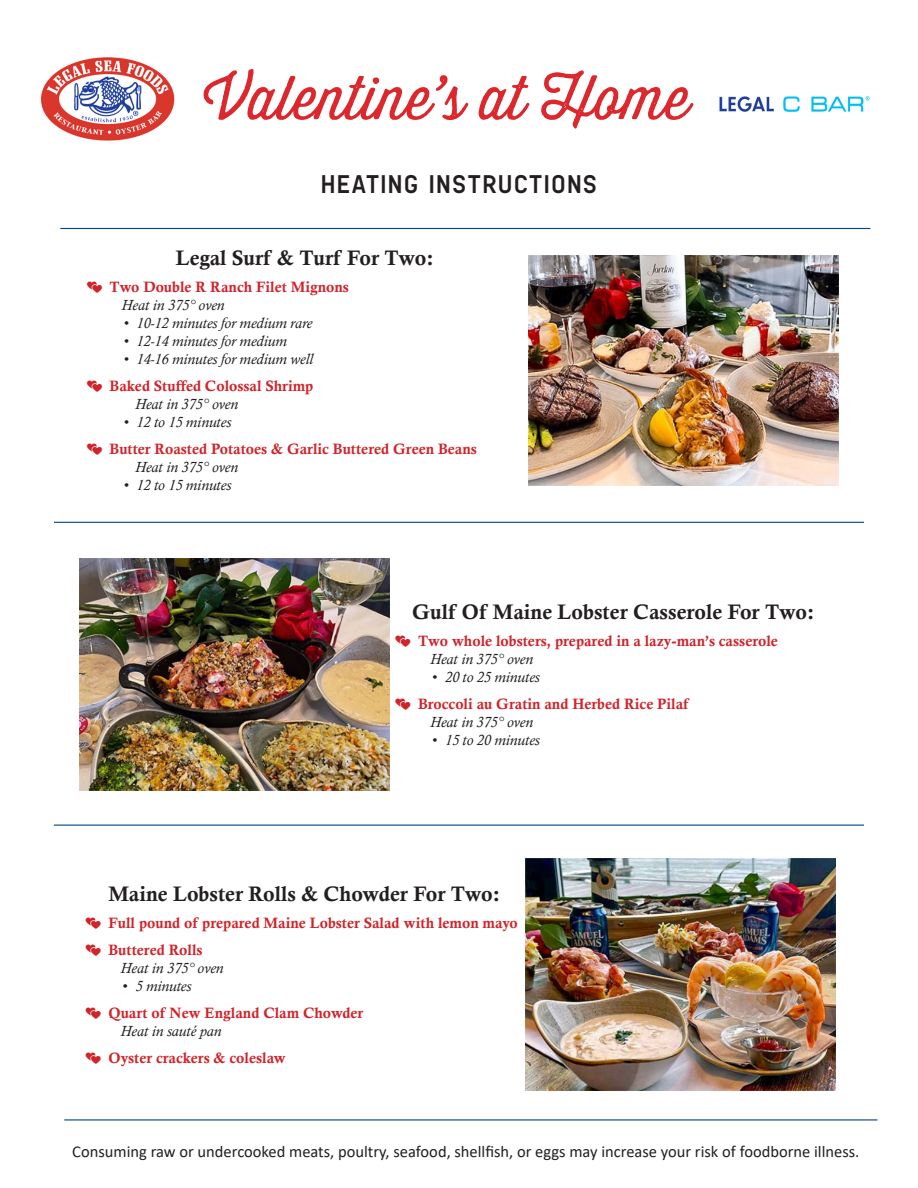
<style>
.page{position:relative;width:918px;height:1188px;background:#fff}
.page>*{position:absolute;margin:0;border:0;box-sizing:border-box;transform-origin:0 0}
.Menu_Item_with_Price{font:60px "Thirsty Rough Lt";color:#dc272d}
.Blue_Category_Header{font:600 25.5px "Chamelton 10";letter-spacing:.02em;color:#231f20}
.Menu_Item_with_Price-2{font:21px "Calis MT Bol";color:#231f20}
.t1{font:16.5px "Calibri";color:#231f20}
.t2{font:15px "Calis MT Bol";color:#d1232a}
.t3{font:italic 15px "Calisto";color:#231f20}
</style>
<div class="page">
<img style="left:720px;top:97px;width:150px;height:15px">
<img style="left:41px;top:57px;width:134px;height:84px">
<img style="left:528px;top:255px;width:310px;height:230px">
<hr style="left:54px;top:522px;width:810px;height:1px;background:#004389">
<hr style="left:54px;top:825px;width:810px;height:1px;background:#004389">
<hr style="left:64px;top:1119px;width:813px;height:1px;background:#004389">
<img style="left:80px;top:558px;width:310px;height:233px">
<img style="left:526px;top:858px;width:310px;height:233px">
<hr style="left:60px;top:228px;width:810px;height:1px;background:#004389">
<p class="Menu_Item_with_Price" style="left:204px;top:55px;width:488px">Valentine’s at Home</p>
<p class="Blue_Category_Header" style="left:320px;top:165px;width:279px">HEATING INSTRUCTIONS</p>
<p class="Menu_Item_with_Price-2" style="left:176px;top:246px;width:260px">Legal Surf &amp; Turf For Two:</p>
<p class="t2" style="left:110px;top:278px;width:241px">Two Double R Ranch Filet Mignons</p>
<p class="t3" style="left:122px;top:296px;width:105px">Heat in 375° oven</p>
<p class="t3" style="left:123px;top:314px;width:191px">• 10-12 minutes for medium rare</p>
<p class="t3" style="left:123px;top:332px;width:165px">• 12-14 minutes for medium</p>
<p class="t3" style="left:123px;top:350px;width:192px">• 14-16 minutes for medium well</p>
<p class="t2" style="left:110px;top:377px;width:205px">Baked Stuffed Colossal Shrimp</p>
<p class="t3" style="left:135px;top:395px;width:105px">Heat in 375° oven</p>
<p class="t3" style="left:123px;top:413px;width:110px">• 12 to 15 minutes</p>
<p class="t2" style="left:110px;top:440px;width:369px">Butter Roasted Potatoes &amp; Garlic Buttered Green Beans</p>
<p class="t3" style="left:135px;top:458px;width:105px">Heat in 375° oven</p>
<p class="t3" style="left:123px;top:476px;width:110px">• 12 to 15 minutes</p>
<p class="Menu_Item_with_Price-2" style="left:412px;top:600px;width:404px">Gulf Of Maine Lobster Casserole For Two:</p>
<p class="t2" style="left:418px;top:632px;width:361px">Two whole lobsters, prepared in a lazy-man’s casserole</p>
<p class="t3" style="left:430px;top:650px;width:105px">Heat in 375° oven</p>
<p class="t3" style="left:432px;top:668px;width:110px">• 20 to 25 minutes</p>
<p class="t2" style="left:418px;top:695px;width:272px">Broccoli au Gratin and Herbed Rice Pilaf</p>
<p class="t3" style="left:430px;top:713px;width:105px">Heat in 375° oven</p>
<p class="t3" style="left:432px;top:731px;width:110px">• 15 to 20 minutes</p>
<p class="Menu_Item_with_Price-2" style="left:108px;top:882px;width:393px">Maine Lobster Rolls &amp; Chowder For Two:</p>
<p class="t2" style="left:108px;top:914px;width:411px">Full pound of prepared Maine Lobster Salad with lemon mayo</p>
<p class="t2" style="left:108px;top:941px;width:96px">Buttered Rolls</p>
<p class="t3" style="left:120px;top:959px;width:105px">Heat in 375° oven</p>
<p class="t3" style="left:122px;top:977px;width:71px">• 5 minutes</p>
<p class="t2" style="left:108px;top:1004px;width:256px">Quart of New England Clam Chowder</p>
<p class="t3" style="left:120px;top:1022px;width:103px">Heat in sauté pan</p>
<p class="t2" style="left:108px;top:1049px;width:179px">Oyster crackers &amp; coleslaw</p>
<p class="t1" style="left:72px;top:1140px;width:789px">Consuming raw or undercooked meats, poultry, seafood, shellfish, or eggs may increase your risk of foodborne illness.</p>
</div>
